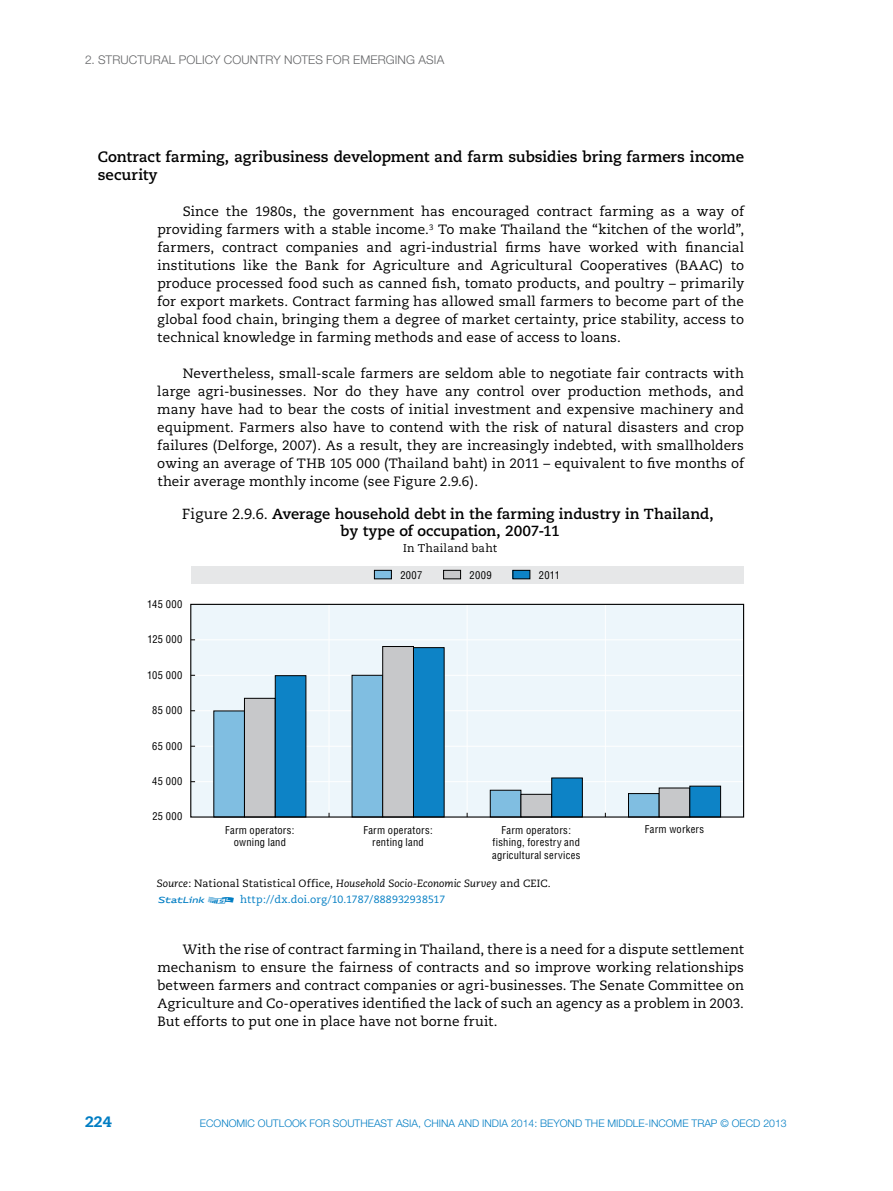
<style>
.page{position:relative;width:893px;height:1191px;background:#fff}
.page>*{position:absolute;margin:0;border:0;box-sizing:border-box;transform-origin:0 0}
.t1{font:700 15px/18px "Caecilia";color:#000}
.t2{font:800 15px "Caecilia";color:#007dc3}
.t3{font:700 14.7px/16.5px "Caecilia";color:#000;text-align:center}
.t4{font:13.5px/18px "Caecilia";letter-spacing:.005em;color:#000;text-align:justify}
.t5{font:300 12px "Helvetica Neue";letter-spacing:.015em;color:#636466}
.t6{font:11.25px "Caecilia";letter-spacing:.015em;color:#000}
.t7{font:condensed 10.5px/12.8px "Helvetica";letter-spacing:.025em;color:#000;text-align:center}
.t8{font:10.5px/15.3px "Caecilia";letter-spacing:.01em;color:#007dc3}
.t9{font:300 10.5px "Helvetica Neue";color:#007dc3}
.s1{font-weight:400}
.s2{font-style:italic;color:#000}
.s3{color:#000}
.s4{font-family:"Stat Link"}
</style>
<div class="page">
<div style="left:191px;top:604px;width:553px;height:213px;background:#edf6fb"></div>
<div style="left:191px;top:566px;width:553px;height:17px;background:#e6e7e8"></div>
<hr style="left:191px;top:781px;width:553px;height:1px;background:#fff">
<hr style="left:191px;top:746px;width:553px;height:1px;background:#fff">
<hr style="left:191px;top:710px;width:553px;height:1px;background:#fff">
<hr style="left:191px;top:675px;width:553px;height:1px;background:#fff">
<hr style="left:191px;top:639px;width:553px;height:1px;background:#fff">
<svg style="left:213px;top:710px;width:31px;height:105px;background:#7bb6d7"></svg>
<svg style="left:244px;top:646px;width:170px;height:169px"></svg>
<svg style="left:274px;top:647px;width:447px;height:168px"></svg>
<hr style="left:329px;top:604px;width:1px;height:213px;background:#fff">
<hr style="left:467px;top:604px;width:1px;height:213px;background:#fff">
<hr style="left:605px;top:604px;width:1px;height:213px;background:#fff">
<div style="left:190px;top:604px;width:554px;height:213px;border:1px solid #000"></div>
<div style="left:374px;top:570px;width:17px;height:9px;background:#80bee1"></div>
<div style="left:374px;top:570px;width:18px;height:9px;border:1px solid #000"></div>
<div style="left:444px;top:570px;width:17px;height:9px;background:#c7c8ca"></div>
<div style="left:443px;top:570px;width:18px;height:9px;border:1px solid #000"></div>
<div style="left:513px;top:570px;width:17px;height:9px;background:#0d83c6"></div>
<div style="left:512px;top:570px;width:18px;height:9px;border:1px solid #000"></div>
<p class="t5" style="left:85px;top:52px;width:361px">2. STRUCTURAL POLICY COUNTRY NOTES FOR EMERGING AS IA</p>
<p class="t1" style="left:98px;top:148px;width:648px">Contract farming, agribusiness development and farm subsidies bring farmers income security</p>
<p class="t4" style="left:157px;top:203px;width:588px;text-indent:26px">Since the 1980s, the government has encouraged contract farming as a way of providing farmers with a stable income.<sup>3</sup> To make Thailand the “kitchen of the world”, farmers, contract companies and agri-industrial firms have worked with financial institutions like the Bank for Agriculture and Agricultural Cooperatives (BAAC) to produce processed food such as canned fish, tomato products, and poultry – primarily for export markets. Contract farming has allowed small farmers to become part of the global food chain, bringing them a degree of market certainty, price stability, access to technical knowledge in farming methods and ease of access to loans.</p>
<p class="t4" style="left:157px;top:365px;width:588px;text-indent:26px">Nevertheless, small-scale farmers are seldom able to negotiate fair contracts with large agri-businesses. Nor do they have any control over production methods, and many have had to bear the costs of initial investment and expensive machinery and equipment. Farmers also have to contend with the risk of natural disasters and crop failures (Delforge, 2007). As a result, they are increasingly indebted, with smallholders owing an average of THB 105 000 (Thailand baht) in 2011 – equivalent to five months of their average monthly income (see Figure 2.9.6).</p>
<p class="t3" style="left:182px;top:506px;width:533px"><span class="s1">Figure 2.9.6.</span> Average household debt in the farming industry in Thailand, by type of occupation, 2007-11</p>
<p class="t6" style="left:403px;top:542px;width:95px">In Thailand baht</p>
<p class="t7" style="left:147px;top:597px;width:37px">145 000</p>
<p class="t7" style="left:147px;top:633px;width:36px">125 000</p>
<p class="t7" style="left:147px;top:668px;width:37px">105 000</p>
<p class="t7" style="left:152px;top:704px;width:32px">85 000</p>
<p class="t7" style="left:152px;top:739px;width:32px">65 000</p>
<p class="t7" style="left:152px;top:774px;width:32px">45 000</p>
<p class="t7" style="left:152px;top:810px;width:31px">25 000</p>
<p class="t7" style="left:400px;top:568px;width:23px">2007</p>
<p class="t7" style="left:470px;top:568px;width:24px">2009</p>
<p class="t7" style="left:539px;top:568px;width:23px">2011</p>
<p class="t7" style="left:225px;top:823px;width:71px">Farm operators: owning land</p>
<p class="t7" style="left:363px;top:823px;width:71px">Farm operators: renting land</p>
<p class="t7" style="left:492px;top:823px;width:90px">Farm operators: fishing, forestry and agricultural services</p>
<p class="t7" style="left:645px;top:823px;width:61px">Farm workers</p>
<p class="t8" style="left:157px;top:876px;width:396px"><span class="s2">Source</span><span class="s3">: National Statistical Office,</span> <span class="s2">Household Socio-Economic Survey</span> <span class="s3">and CEIC.<br></span><span class="s4">12</span> http://dx.doi.org/10.1787/888932938517</p>
<p class="t4" style="left:157px;top:941px;width:588px;text-indent:26px">With the rise of contract farming in Thailand, there is a need for a dispute settlement mechanism to ensure the fairness of contracts and so improve working relationships between farmers and contract companies or agri-businesses. The Senate Committee on Agriculture and Co-operatives identified the lack of such an agency as a problem in 2003.<br>But efforts to put one in place have not borne fruit.</p>
<p class="t2" style="left:85px;top:1112px;width:28px">224</p>
<p class="t9" style="left:200px;top:1117px;width:588px">ECONOMIC OUTLOOK FOR SOUTHEAST ASIA, CHINA AND INDIA 2014: BEYOND THE MIDDLE-INCOME TRAP © OECD 2013</p>
</div>
